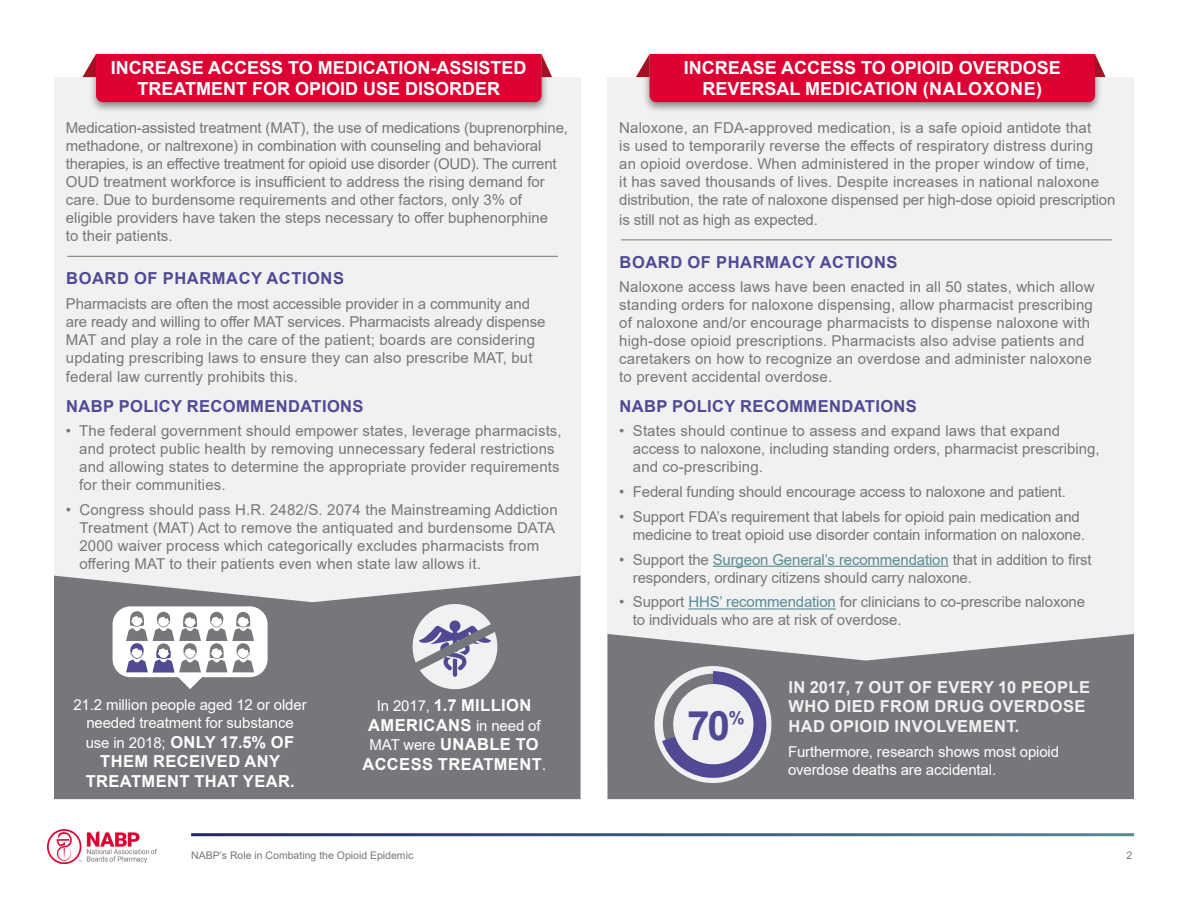
<style>
.page{position:relative;width:1188px;height:918px;background:#fff}
.page>*{position:absolute;margin:0;border:0;box-sizing:border-box;transform-origin:0 0}
.t1{font:700 40.65px "Arial";color:#4f4a93}
.t2{font:700 18px/21.6px "Arial";color:#fff;text-align:center}
.t3{font:700 17.7px "Arial";color:#4f4a93}
.t4{font:700 16.5px/19.8px "Arial";letter-spacing:.025em;color:#fff;text-align:center}
.t5{font:700 16.5px "Arial";letter-spacing:.025em;color:#4f4a93}
.t6{font:700 16.5px/19.8px "Arial";letter-spacing:.025em;color:#f1f1f2}
.t7{font:15px/18px "Arial";letter-spacing:.01em;color:#76777a}
.t8{font:15px/18px "Arial";letter-spacing:-.01em;color:#76777a}
.t9{font:15px/18px "Arial";letter-spacing:-.01em;color:#fff}
.t10{font:10.5px "Arial";color:#76777a}
.s1{font-weight:400;font-size:15px}
.s2{font-weight:400}
.s3{color:#588b94}
</style>
<div class="page">
<div style="left:54px;top:77px;width:526px;height:721px;background:#f1f1f2"></div>
<div style="left:88px;top:50px;width:461px;height:64px;background:#231f20;opacity:.5"></div>
<div style="left:82px;top:54px;width:470px;height:48px;background:#dd0032"></div>
<div style="left:608px;top:77px;width:526px;height:695px;background:#f1f1f2"></div>
<hr style="left:713px;top:566px;width:236px;height:1px;background:#588b94">
<hr style="left:688px;top:608px;width:148px;height:2px;background:#588b94">
<div style="left:642px;top:50px;width:461px;height:64px;background:#231f20;opacity:.5"></div>
<div style="left:636px;top:54px;width:470px;height:48px;background:#dd0032"></div>
<hr style="left:67px;top:256px;width:491px;height:1px;background:#76777a">
<hr style="left:621px;top:240px;width:491px;height:1px;background:#76777a">
<svg style="left:608px;top:634px;width:526px;height:165px;background:#818285"></svg>
<svg style="left:54px;top:576px;width:526px;height:223px;background:#7e7f82"></svg>
<img style="left:48px;top:830px;width:109px;height:34px">
<div style="left:413px;top:604px;width:84px;height:85px;background:#f1f1f2;border-radius:50%"></div>
<svg style="left:393px;top:610px;width:125px;height:75px"></svg>
<div style="left:113px;top:606px;width:155px;height:71px;background:#fff;border-radius:18px"></div>
<svg style="left:126px;top:611px;width:128px;height:78px"></svg>
<svg style="left:654px;top:666px;width:117px;height:117px"></svg>
<div style="left:673px;top:684px;width:80px;height:80px;background:#f1f1f2;border-radius:50%"></div>
<p class="t2" style="left:111px;top:57px;width:417px">INCREASE ACCESS TO MEDICATION-ASSISTED<br>TREATMENT FOR OPIOID USE DISORDER</p>
<p class="t8" style="left:66px;top:119px;width:504px">Medication-assisted treatment (MAT), the use of medications (buprenorphine, methadone, or naltrexone) in combination with counseling and behavioral therapies, is an effective treatment for opioid use disorder (OUD). The current OUD treatment workforce is insufficient to address the rising demand for care. Due to burdensome requirements and other factors, only 3% of eligible providers have taken the steps necessary to offer buphenorphine<br>to their patients.</p>
<p class="t5" style="left:66px;top:267px;width:279px">BOARD OF PHARMACY ACTIONS</p>
<p class="t8" style="left:66px;top:295px;width:481px">Pharmacists are often the most accessible provider in a community and are ready and willing to offer MAT services. Pharmacists already dispense MAT and play a role in the care of the patient; boards are considering updating prescribing laws to ensure they can also prescribe MAT, but</p>
<p class="t7" style="left:66px;top:368px;width:234px">federal law currently prohibits this.</p>
<p class="t5" style="left:66px;top:394px;width:299px">NABP POLICY RECOMMENDATIONS</p>
<p class="t7" style="left:79px;top:422px;width:484px;text-indent:-13px">• The federal government should empower states, leverage pharmacists, and protect public health by removing unnecessary federal restrictions and allowing states to determine the appropriate provider requirements for their communities.</p>
<p class="t7" style="left:79px;top:501px;width:480px;text-indent:-14px">• Congress should pass H.R. 2482/S. 2074 the Mainstreaming Addiction Treatment (MAT) Act to remove the antiquated and burdensome DATA 2000 waiver process which categorically excludes pharmacists from offering MAT to their patients even when state law allows it.</p>
<p class="t9" style="left:73px;top:695px;width:235px;text-align:center">21.2 million people aged 12 or older needed treatment for substance</p>
<p class="t4" style="left:86px;top:732px;width:210px"><span class="s1">use in 2018;</span> ONLY 17.5% OF<br>THEM RECEIVED ANY<br>TREATMENT THAT YEAR.</p>
<p class="t4" style="left:362px;top:695px;width:186px"><span class="s1">In 2017,</span> 1.7 MILLION<br>AMERICANS <span class="s1">in need of<br>MAT were</span> UNABLE TO<br>ACCESS TREATMENT<span class="s2">.</span></p>
<p class="t2" style="left:684px;top:57px;width:379px">INCREASE ACCESS TO OPIOID OVERDOSE<br>REVERSAL MEDICATION (NALOXONE)</p>
<p class="t7" style="left:619px;top:119px;width:498px">Naloxone, an FDA-approved medication, is a safe opioid antidote that<br>is used to temporarily reverse the effects of respiratory distress during<br>an opioid overdose. When administered in the proper window of time,<br>it has saved thousands of lives. Despite increases in national naloxone distribution, the rate of naloxone dispensed per high-dose opioid prescription</p>
<p class="t8" style="left:619px;top:211px;width:200px">is still not as high as expected.</p>
<p class="t5" style="left:620px;top:250px;width:279px">BOARD OF PHARMACY ACTIONS</p>
<p class="t7" style="left:619px;top:278px;width:477px">Naloxone access laws have been enacted in all 50 states, which allow standing orders for naloxone dispensing, allow pharmacist prescribing of naloxone and/or encourage pharmacists to dispense naloxone with high-dose opioid prescriptions. Pharmacists also advise patients and caretakers on how to recognize an overdose and administer naloxone to prevent accidental overdose.</p>
<p class="t5" style="left:620px;top:394px;width:299px">NABP POLICY RECOMMENDATIONS</p>
<p class="t7" style="left:633px;top:422px;width:468px;text-indent:-14px">• States should continue to assess and expand laws that expand access to naloxone, including standing orders, pharmacist prescribing, and co-prescribing.</p>
<p class="t8" style="left:619px;top:483px;width:448px">• Federal funding should encourage access to naloxone and patient.</p>
<p class="t8" style="left:633px;top:508px;width:454px;text-indent:-14px">• Support FDA’s requirement that labels for opioid pain medication and medicine to treat opioid use disorder contain information on naloxone.</p>
<p class="t8" style="left:633px;top:550px;width:460px;text-indent:-14px">• Support the <span class="s3">Surgeon General’s recommendation</span> that in addition to first responders, ordinary citizens should carry naloxone.</p>
<p class="t8" style="left:633px;top:593px;width:454px;text-indent:-14px">• Support <span class="s3">HHS’ recommendation</span> for clinicians to co-prescribe naloxone to individuals who are at risk of overdose.</p>
<p class="t1" style="left:687px;top:697px;width:45px">70</p>
<p class="t3" style="left:729px;top:706px;width:17px">%</p>
<p class="t6" style="left:788px;top:677px;width:303px">IN 2017, 7 OUT OF EVERY 10 PEOPLE<br>WHO DIED FROM DRUG OVERDOSE<br>HAD OPIOID INVOLVEMENT.</p>
<p class="t9" style="left:788px;top:743px;width:273px">Furthermore, research shows most opioid overdose deaths are accidental.</p>
<p class="t10" style="left:191px;top:848px;width:224px">NABP’s Role in Combating the Opioid Epidemic</p>
<p class="t10" style="left:1126px;top:848px;width:7px">2</p>
</div>
